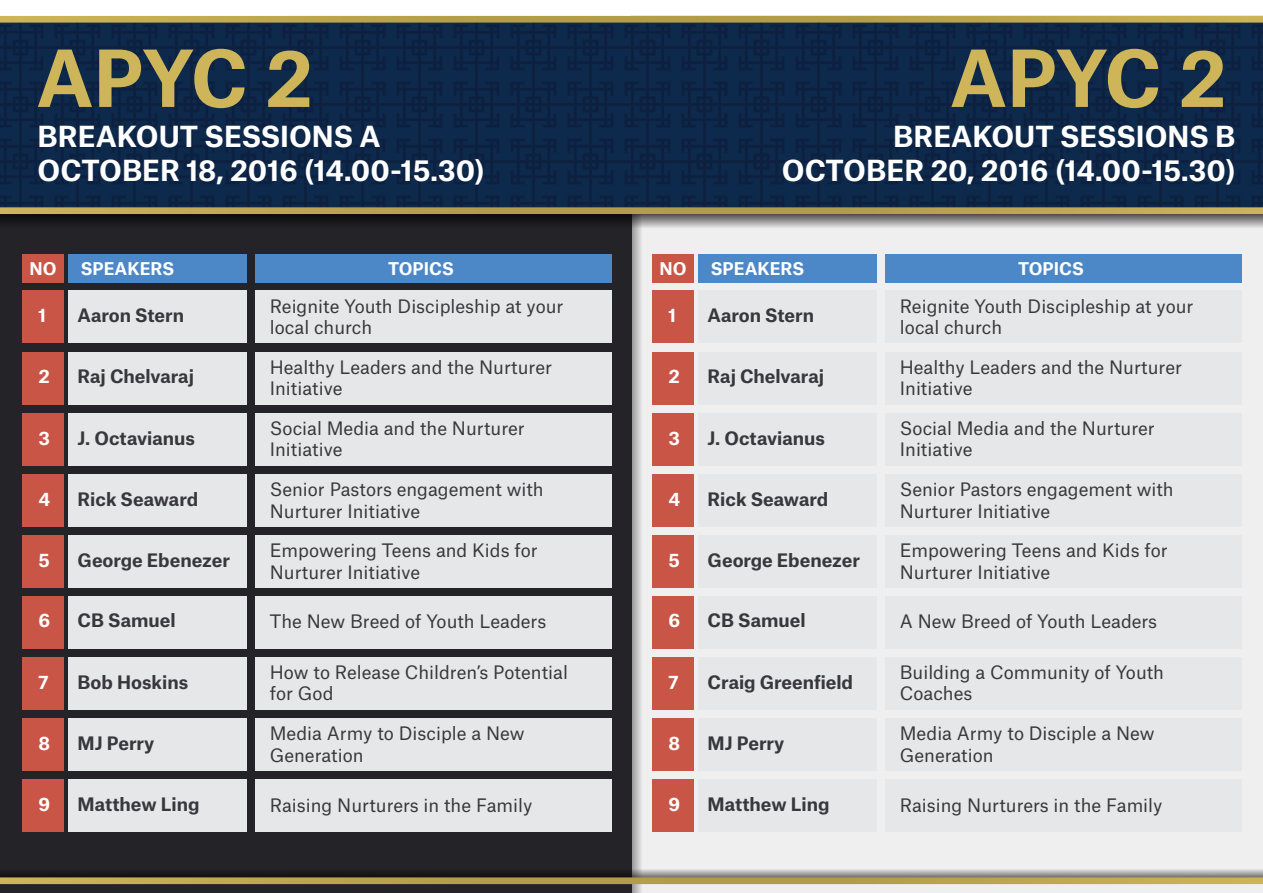
<style>
.page{position:relative;width:1263px;height:893px;background:#fff}
.page>*{position:absolute;margin:0;border:0;box-sizing:border-box;transform-origin:0 0}
.t1{font:700 75px "Atlas Grotesk";letter-spacing:-.02em;color:#ceb559}
.t2{font:700 27.75px/33.3px "Atlas Grotesk";color:#fff}
.t3{font:17.7px/21.3px "Atlas Grotesk";color:#38373d}
.t4{font:700 17.7px "Atlas Grotesk";color:#38373d}
.t5{font:700 17.7px "Atlas Grotesk";color:#fff}
.t6{font:700 16.8px "Atlas Grotesk";color:#fff}
</style>
<div class="page">
<div style="left:631px;top:15px;width:632px;height:878px;background:#efeff0"></div>
<svg style="left:631px;top:240px;width:21px;height:653px"></svg>
<div style="left:0;top:22px;width:631px;height:871px;background:#242328"></div>
<div style="left:22px;top:254px;width:42px;height:29px;background:#c95546"></div>
<div style="left:68px;top:254px;width:179px;height:29px;background:#4c88c7"></div>
<div style="left:255px;top:254px;width:357px;height:29px;background:#4c88c7"></div>
<div style="left:22px;top:291px;width:42px;height:52px;background:#c95546"></div>
<div style="left:68px;top:291px;width:179px;height:52px;background:#e6e7e8"></div>
<div style="left:255px;top:291px;width:357px;height:52px;background:#e6e7e8"></div>
<div style="left:22px;top:352px;width:42px;height:52px;background:#c95546"></div>
<div style="left:68px;top:352px;width:179px;height:52px;background:#e6e7e8"></div>
<div style="left:255px;top:352px;width:357px;height:52px;background:#e6e7e8"></div>
<div style="left:22px;top:413px;width:42px;height:52px;background:#c95546"></div>
<div style="left:68px;top:413px;width:179px;height:52px;background:#e6e7e8"></div>
<div style="left:255px;top:413px;width:357px;height:52px;background:#e6e7e8"></div>
<div style="left:22px;top:474px;width:42px;height:52px;background:#c95546"></div>
<div style="left:68px;top:474px;width:179px;height:52px;background:#e6e7e8"></div>
<div style="left:255px;top:474px;width:357px;height:52px;background:#e6e7e8"></div>
<div style="left:22px;top:535px;width:42px;height:52px;background:#c95546"></div>
<div style="left:68px;top:535px;width:179px;height:52px;background:#e6e7e8"></div>
<div style="left:255px;top:535px;width:357px;height:52px;background:#e6e7e8"></div>
<div style="left:22px;top:596px;width:42px;height:52px;background:#c95546"></div>
<div style="left:68px;top:596px;width:179px;height:52px;background:#e6e7e8"></div>
<div style="left:255px;top:596px;width:357px;height:52px;background:#e6e7e8"></div>
<div style="left:22px;top:657px;width:42px;height:52px;background:#c95546"></div>
<div style="left:68px;top:657px;width:179px;height:52px;background:#e6e7e8"></div>
<div style="left:255px;top:657px;width:357px;height:52px;background:#e6e7e8"></div>
<div style="left:22px;top:718px;width:42px;height:52px;background:#c95546"></div>
<div style="left:68px;top:718px;width:179px;height:52px;background:#e6e7e8"></div>
<div style="left:255px;top:718px;width:357px;height:52px;background:#e6e7e8"></div>
<div style="left:22px;top:779px;width:42px;height:52px;background:#c95546"></div>
<div style="left:68px;top:779px;width:179px;height:52px;background:#e6e7e8"></div>
<div style="left:255px;top:779px;width:357px;height:52px;background:#e6e7e8"></div>
<div style="left:652px;top:254px;width:42px;height:29px;background:#c95546"></div>
<div style="left:698px;top:254px;width:178px;height:29px;background:#4c88c7"></div>
<div style="left:885px;top:254px;width:357px;height:29px;background:#4c88c7"></div>
<div style="left:652px;top:291px;width:42px;height:52px;background:#c95546"></div>
<div style="left:698px;top:291px;width:178px;height:52px;background:#e6e7e8"></div>
<div style="left:885px;top:291px;width:357px;height:52px;background:#e6e7e8"></div>
<div style="left:652px;top:352px;width:42px;height:52px;background:#c95546"></div>
<div style="left:698px;top:352px;width:178px;height:52px;background:#e6e7e8"></div>
<div style="left:885px;top:352px;width:357px;height:52px;background:#e6e7e8"></div>
<div style="left:652px;top:413px;width:42px;height:52px;background:#c95546"></div>
<div style="left:698px;top:413px;width:178px;height:52px;background:#e6e7e8"></div>
<div style="left:885px;top:413px;width:357px;height:52px;background:#e6e7e8"></div>
<div style="left:652px;top:474px;width:42px;height:52px;background:#c95546"></div>
<div style="left:698px;top:474px;width:178px;height:52px;background:#e6e7e8"></div>
<div style="left:885px;top:474px;width:357px;height:52px;background:#e6e7e8"></div>
<div style="left:652px;top:535px;width:42px;height:52px;background:#c95546"></div>
<div style="left:698px;top:535px;width:178px;height:52px;background:#e6e7e8"></div>
<div style="left:885px;top:535px;width:357px;height:52px;background:#e6e7e8"></div>
<div style="left:652px;top:596px;width:42px;height:52px;background:#c95546"></div>
<div style="left:698px;top:596px;width:178px;height:52px;background:#e6e7e8"></div>
<div style="left:885px;top:596px;width:357px;height:52px;background:#e6e7e8"></div>
<div style="left:652px;top:657px;width:42px;height:52px;background:#c95546"></div>
<div style="left:698px;top:657px;width:178px;height:52px;background:#e6e7e8"></div>
<div style="left:885px;top:657px;width:357px;height:52px;background:#e6e7e8"></div>
<div style="left:652px;top:718px;width:42px;height:52px;background:#c95546"></div>
<div style="left:698px;top:718px;width:178px;height:52px;background:#e6e7e8"></div>
<div style="left:885px;top:718px;width:357px;height:52px;background:#e6e7e8"></div>
<div style="left:652px;top:779px;width:42px;height:52px;background:#c95546"></div>
<div style="left:698px;top:779px;width:178px;height:52px;background:#e6e7e8"></div>
<div style="left:885px;top:779px;width:357px;height:52px;background:#e6e7e8"></div>
<div style="left:0;top:21px;width:1263px;height:187px;background:#0d294b"></div>
<svg style="left:0;top:214px;width:1263px;height:26px"></svg>
<svg style="left:0;top:859px;width:1263px;height:18px"></svg>
<svg style="left:0;top:207px;width:1263px;height:7px;background:#b39e4e"></svg>
<svg style="left:0;top:16px;width:1263px;height:7px;background:#b29d4e"></svg>
<svg style="left:0;top:877px;width:1263px;height:7px;background:#b49e4e"></svg>
<h1 class="t1" style="left:36px;top:17px;width:278px">APYC 2</h1>
<h1 class="t1" style="left:950px;top:17px;width:278px">APYC 2</h1>
<h2 class="t2" style="left:38px;top:117px;width:448px">BREAKOUT SESSIONS A<br>OCTOBER 18, 2016 (14.00-15.30)</h2>
<h2 class="t2" style="left:782px;top:117px;width:455px;text-align:right">BREAKOUT SESSIONS B<br>OCTOBER 20, 2016 (14.00-15.30)</h2>
<p class="t6" style="left:30px;top:255px;width:29px">NO</p>
<p class="t6" style="left:81px;top:255px;width:95px">SPEAKERS</p>
<p class="t6" style="left:388px;top:255px;width:67px">TOPICS</p>
<p class="t5" style="left:39px;top:301px;width:9px">1</p>
<p class="t4" style="left:78px;top:301px;width:108px">Aaron Stern</p>
<p class="t3" style="left:270px;top:294px;width:295px">Reignite Youth Discipleship at your local church</p>
<p class="t5" style="left:39px;top:362px;width:13px">2</p>
<p class="t4" style="left:78px;top:362px;width:118px">Raj Chelvaraj</p>
<p class="t3" style="left:270px;top:355px;width:284px">Healthy Leaders and the Nurturer<br>Initiative</p>
<p class="t5" style="left:39px;top:423px;width:13px">3</p>
<p class="t4" style="left:78px;top:423px;width:119px">J. Octavianus</p>
<p class="t3" style="left:270px;top:416px;width:256px">Social Media and the Nurturer<br>Initiative</p>
<p class="t5" style="left:39px;top:484px;width:13px">4</p>
<p class="t4" style="left:78px;top:484px;width:122px">Rick Seaward</p>
<p class="t3" style="left:270px;top:477px;width:275px">Senior Pastors engagement with<br>Nurturer Initiative</p>
<p class="t5" style="left:39px;top:545px;width:13px">5</p>
<p class="t4" style="left:78px;top:545px;width:154px">George Ebenezer</p>
<p class="t3" style="left:270px;top:538px;width:269px">Empowering Teens and Kids for<br>Nurturer Initiative</p>
<p class="t5" style="left:39px;top:606px;width:13px">6</p>
<p class="t4" style="left:78px;top:606px;width:100px">CB Samuel</p>
<p class="t3" style="left:270px;top:609px;width:278px">The New Breed of Youth Leaders</p>
<p class="t5" style="left:39px;top:667px;width:12px">7</p>
<p class="t4" style="left:78px;top:667px;width:112px">Bob Hoskins</p>
<p class="t3" style="left:270px;top:660px;width:300px">How to Release Children’s Potential for God</p>
<p class="t5" style="left:39px;top:728px;width:13px">8</p>
<p class="t4" style="left:78px;top:728px;width:78px">MJ Perry</p>
<p class="t3" style="left:270px;top:721px;width:256px">Media Army to Disciple a New<br>Generation</p>
<p class="t5" style="left:39px;top:789px;width:13px">9</p>
<p class="t4" style="left:78px;top:789px;width:123px">Matthew Ling</p>
<p class="t3" style="left:270px;top:792px;width:264px">Raising Nurturers in the Family</p>
<p class="t6" style="left:660px;top:255px;width:29px">NO</p>
<p class="t6" style="left:711px;top:255px;width:95px">SPEAKERS</p>
<p class="t6" style="left:1018px;top:255px;width:67px">TOPICS</p>
<p class="t5" style="left:669px;top:301px;width:9px">1</p>
<p class="t4" style="left:708px;top:301px;width:108px">Aaron Stern</p>
<p class="t3" style="left:900px;top:294px;width:295px">Reignite Youth Discipleship at your local church</p>
<p class="t5" style="left:669px;top:362px;width:13px">2</p>
<p class="t4" style="left:708px;top:362px;width:118px">Raj Chelvaraj</p>
<p class="t3" style="left:900px;top:355px;width:284px">Healthy Leaders and the Nurturer<br>Initiative</p>
<p class="t5" style="left:669px;top:423px;width:13px">3</p>
<p class="t4" style="left:708px;top:423px;width:119px">J. Octavianus</p>
<p class="t3" style="left:900px;top:416px;width:256px">Social Media and the Nurturer<br>Initiative</p>
<p class="t5" style="left:669px;top:484px;width:13px">4</p>
<p class="t4" style="left:708px;top:484px;width:122px">Rick Seaward</p>
<p class="t3" style="left:900px;top:477px;width:275px">Senior Pastors engagement with<br>Nurturer Initiative</p>
<p class="t5" style="left:669px;top:545px;width:13px">5</p>
<p class="t4" style="left:708px;top:545px;width:154px">George Ebenezer</p>
<p class="t3" style="left:900px;top:538px;width:269px">Empowering Teens and Kids for<br>Nurturer Initiative</p>
<p class="t5" style="left:669px;top:606px;width:13px">6</p>
<p class="t4" style="left:708px;top:606px;width:100px">CB Samuel</p>
<p class="t3" style="left:900px;top:609px;width:259px">A New Breed of Youth Leaders</p>
<p class="t5" style="left:669px;top:667px;width:12px">7</p>
<p class="t4" style="left:708px;top:667px;width:147px">Craig Greenfield</p>
<p class="t3" style="left:900px;top:660px;width:266px">Building a Community of Youth<br>Coaches</p>
<p class="t5" style="left:669px;top:728px;width:13px">8</p>
<p class="t4" style="left:708px;top:728px;width:78px">MJ Perry</p>
<p class="t3" style="left:900px;top:721px;width:256px">Media Army to Disciple a New<br>Generation</p>
<p class="t5" style="left:669px;top:789px;width:13px">9</p>
<p class="t4" style="left:708px;top:789px;width:123px">Matthew Ling</p>
<p class="t3" style="left:900px;top:792px;width:264px">Raising Nurturers in the Family</p>
</div>
